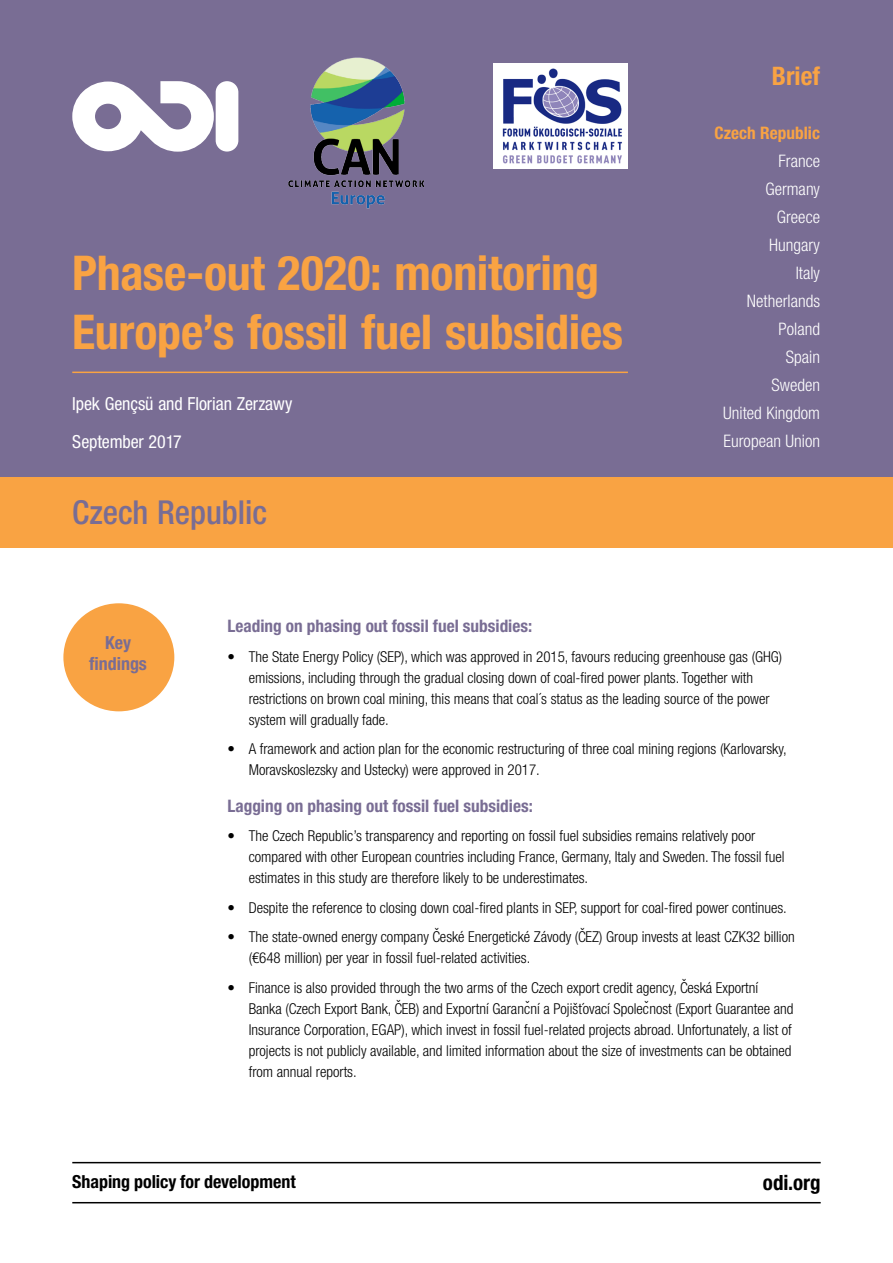
<style>
.page{position:relative;width:893px;height:1263px;background:#fff}
.page>*{position:absolute;margin:0;border:0;box-sizing:border-box;transform-origin:0 0}
.t1{font:700 condensed 48px/58.9px "Helvetica Neue LT Std";letter-spacing:-.005em;color:#f9a343}
.t2{font:500 condensed 33px "Helvetica Neue LT Std";color:#796d94}
.t3{font:700 condensed 25.5px "Helvetica Neue LT Std";color:#f9a343}
.t4{font:700 condensed 21px "Helvetica Neue LT Std";color:#000}
.t5{font:condensed 18px/38px "Helvetica Neue LT Std";letter-spacing:-.005em;color:#fff}
.t6{font:700 condensed 18px "Helvetica Neue LT Std";color:#000}
.t7{font:700 condensed 18px/21px "Helvetica Neue LT Std";letter-spacing:-.005em;color:#796d94;text-align:center}
.t8{font:300 condensed 17.25px/28px "Helvetica Neue LT Std";color:#fff;text-align:right}
.t9{font:700 condensed 17.25px "Helvetica Neue LT Std";color:#796d94}
.t10{font:700 condensed 17.25px "Helvetica Neue LT Std";color:#f9a343}
.t11{font:300 condensed 15px/21px "Helvetica Neue LT Std";color:#000}
</style>
<div class="page">
<div style="left:0;top:0;width:893px;height:477px;background:#796d94"></div>
<svg style="left:72px;top:81px;width:142px;height:71px"></svg>
<div style="left:216px;top:81px;width:22px;height:71px;background:#fff;border-radius:11px"></div>
<img style="left:288px;top:57px;width:136px;height:152px">
<hr style="left:72px;top:372px;width:556px;height:1px;background:#f9a343">
<img style="left:493px;top:64px;width:135px;height:105px">
<div style="left:0;top:477px;width:893px;height:71px;background:#f9a343"></div>
<hr style="left:72px;top:1202px;width:749px;height:1px;background:#000">
<hr style="left:72px;top:1162px;width:749px;height:1px;background:#000">
<div style="left:63px;top:603px;width:111px;height:108px;background:#f9a343;border-radius:50%"></div>
<h1 class="t1" style="left:72px;top:243px;width:552px">Phase-out 2020: monitoring<br>Europe’s fossil fuel subsidies</h1>
<p class="t5" style="left:72px;top:385px;width:222px">Ipek Gençsü and Florian Zerzawy<br>September 2017</p>
<h2 class="t2" style="left:72px;top:493px;width:196px">Czech Republic</h2>
<h3 class="t3" style="left:772px;top:61px;width:50px">Brief</h3>
<p class="t10" style="left:714px;top:122px;width:107px">Czech Republic</p>
<p class="t8" style="left:723px;top:147px;width:98px">France<br>Germany<br>Greece<br>Hungary<br>Italy<br>Netherlands<br>Poland<br>Spain<br>Sweden<br>United Kingdom<br>European Union</p>
<p class="t7" style="left:89px;top:631px;width:59px">Key findings</p>
<p class="t9" style="left:227px;top:615px;width:306px">Leading on phasing out fossil fuel subsidies:</p>
<p class="t11" style="left:249px;top:646px;width:535px;text-indent:-21px">• The State Energy Policy (SEP), which was approved in 2015, favours reducing greenhouse gas (GHG) emissions, including through the gradual closing down of coal-fired power plants. Together with restrictions on brown coal mining, this means that coal´s status as the leading source of the power system will gradually fade.</p>
<p class="t11" style="left:249px;top:738px;width:539px;text-indent:-21px">• A framework and action plan for the economic restructuring of three coal mining regions (Karlovarsky,<br>Moravskoslezsky and Ustecky) were approved in 2017.</p>
<p class="t9" style="left:227px;top:795px;width:307px">Lagging on phasing out fossil fuel subsidies:</p>
<p class="t11" style="left:249px;top:825px;width:537px;text-indent:-21px">• The Czech Republic’s transparency and reporting on fossil fuel subsidies remains relatively poor compared with other European countries including France, Germany, Italy and Sweden. The fossil fuel estimates in this study are therefore likely to be underestimates.</p>
<p class="t11" style="left:227px;top:897px;width:561px">• Despite the reference to closing down coal-fired plants in SEP, support for coal-fired power continues.</p>
<p class="t11" style="left:249px;top:926px;width:548px;text-indent:-21px">• The state-owned energy company Cˇ eské Energetické Závody (Cˇ EZ) Group invests at least CZK32 billion (€648 million) per year in fossil fuel-related activities.</p>
<p class="t11" style="left:249px;top:977px;width:546px;text-indent:-21px">• Finance is also provided through the two arms of the Czech export credit agency, Cˇ eská Exportní Banka (Czech Export Bank, Cˇ EB) and Exportní Garancˇní a Pojišt´ovací Spolecˇnost (Export Guarantee and Insurance Corporation, EGAP), which invest in fossil fuel-related projects abroad. Unfortunately, a list of projects is not publicly available, and limited information about the size of investments can be obtained from annual reports.</p>
<p class="t6" style="left:72px;top:1170px;width:225px">Shaping policy for development</p>
<h3 class="t4" style="left:763px;top:1170px;width:59px">odi.org</h3>
</div>
